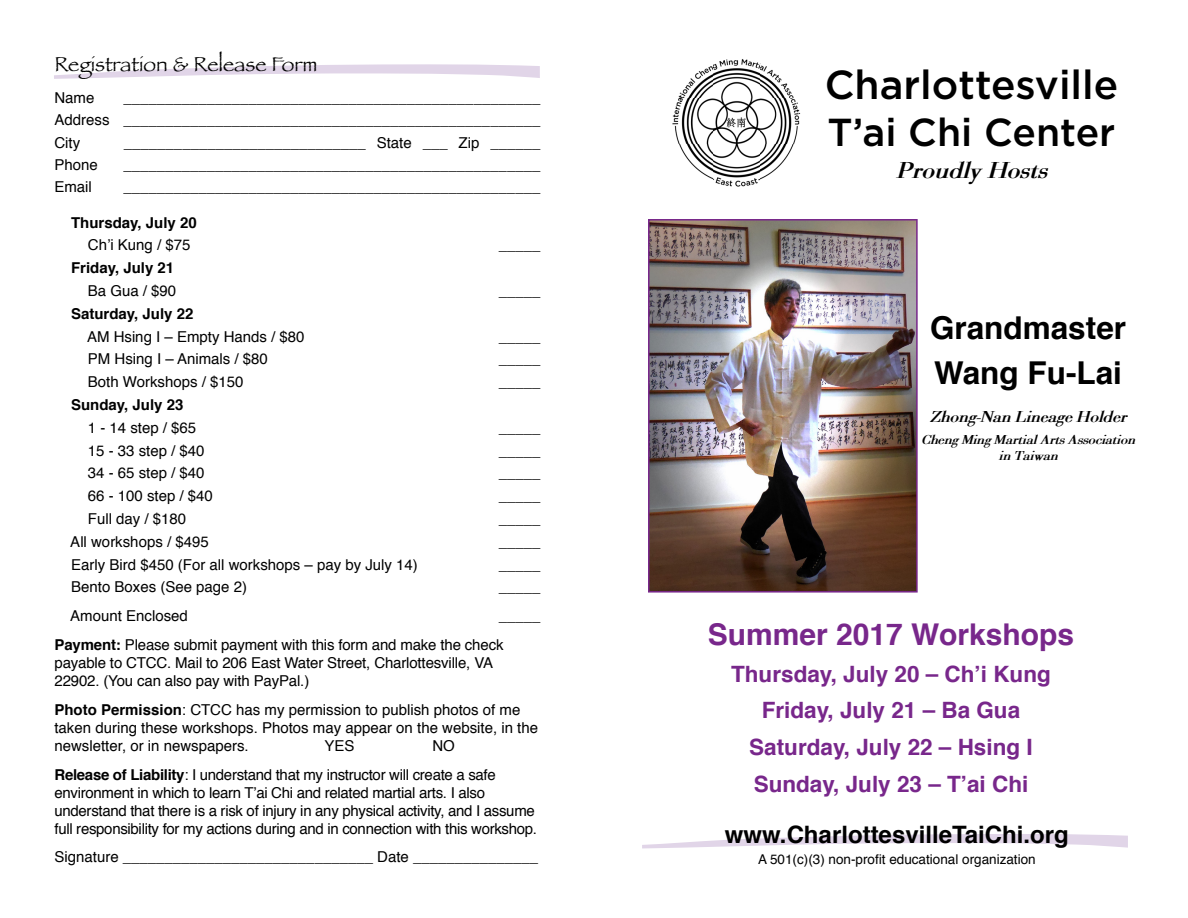
<style>
.page{position:relative;width:1188px;height:918px;background:#fff}
.page>*{position:absolute;margin:0;border:0;box-sizing:border-box;transform-origin:0 0}
.t1{font:500 40.5px "Gotham";color:#000}
.t2{font:500 39px "Gotham";color:#000}
.t3{font:700 31.5px/44.5px "Helvetica";color:#000}
.t4{font:700 30px "Helvetica";color:#78278b}
.t5{font:700 24px "Helvetica";color:#000}
.t6{font:italic 700 24px "Bodoni";color:#000}
.t7{font:700 22.5px/36.8px "Helvetica";color:#78278b;text-align:center}
.t8{font:21px "Papyrus";color:#000}
.t9{font:italic 700 16.5px "Bodoni";letter-spacing:-.01em;color:#000}
.t10{font:15px/18px "Helvetica";letter-spacing:-.01em;color:#000}
.t11{font:700 15px/22.4px "Helvetica";color:#000;text-align:justify}
.t12{font:13.5px "Helvetica";color:#000}
.t13{font:italic 700 13.5px/16.2px "Bodoni";letter-spacing:-.01em;color:#000;text-align:center}
.s1{font-weight:400}
.s2{font-weight:700}
</style>
<div class="page">
<svg style="left:642px;top:834px;width:486px;height:14px"></svg>
<img style="left:648px;top:219px;width:270px;height:374px">
<svg style="left:54px;top:64px;width:486px;height:15px"></svg>
<img style="left:672px;top:59px;width:129px;height:128px">
<h3 class="t8" style="left:54px;top:52px;width:264px">Registration &amp; Release Form</h3>
<p class="t10" style="left:54px;top:89px;width:42px">Name</p>
<p class="t11" style="left:54px;top:87px;width:487px;text-indent:69px">__________________________________________________ <span class="s1">Address _____</span>_____________________________________________ <span class="s1">City</span></p>
<p class="t11" style="left:124px;top:131px;width:418px"><span class="s1">_</span>____________________________ <span class="s1">State</span> ___ <span class="s1">Zip</span> ______</p>
<p class="t10" style="left:54px;top:156px;width:45px">Phone</p>
<p class="t11" style="left:123px;top:154px;width:418px"><span class="s1">__</span>________________________________________________</p>
<p class="t10" style="left:54px;top:178px;width:39px">Email</p>
<p class="t11" style="left:123px;top:176px;width:418px">__________________________________________________</p>
<p class="t11" style="left:71px;top:211px;width:127px">Thursday, July 20</p>
<p class="t10" style="left:88px;top:237px;width:104px">Ch’i Kung / $75</p>
<p class="t10" style="left:499px;top:237px;width:43px">_____</p>
<p class="t11" style="left:71px;top:257px;width:105px">Friday, July 21</p>
<p class="t10" style="left:88px;top:282px;width:90px">Ba Gua / $90</p>
<p class="t10" style="left:499px;top:282px;width:43px">_____</p>
<p class="t11" style="left:71px;top:302px;width:124px">Saturday, July 22</p>
<p class="t10" style="left:87px;top:328px;width:219px">AM Hsing I – Empty Hands / $80</p>
<p class="t10" style="left:499px;top:328px;width:43px">_____</p>
<p class="t10" style="left:88px;top:351px;width:182px">PM Hsing I – Animals / $80</p>
<p class="t10" style="left:499px;top:351px;width:43px">_____</p>
<p class="t10" style="left:88px;top:373px;width:157px">Both Workshops / $150</p>
<p class="t10" style="left:499px;top:373px;width:43px">_____</p>
<p class="t11" style="left:71px;top:394px;width:114px">Sunday, July 23</p>
<p class="t10" style="left:88px;top:419px;width:110px">1 - 14 step / $65</p>
<p class="t10" style="left:499px;top:419px;width:43px">_____</p>
<p class="t10" style="left:88px;top:442px;width:118px">15 - 33 step / $40</p>
<p class="t10" style="left:499px;top:442px;width:43px">_____</p>
<p class="t10" style="left:88px;top:465px;width:118px">34 - 65 step / $40</p>
<p class="t10" style="left:499px;top:465px;width:43px">_____</p>
<p class="t10" style="left:88px;top:487px;width:127px">66 - 100 step / $40</p>
<p class="t10" style="left:499px;top:487px;width:43px">_____</p>
<p class="t10" style="left:88px;top:510px;width:100px">Full day / $180</p>
<p class="t10" style="left:499px;top:510px;width:43px">_____</p>
<p class="t10" style="left:70px;top:533px;width:140px">All workshops / $495</p>
<p class="t10" style="left:499px;top:533px;width:43px">_____</p>
<p class="t10" style="left:71px;top:556px;width:348px">Early Bird $450 (For all workshops – pay by July 14)</p>
<p class="t10" style="left:499px;top:556px;width:43px">_____</p>
<p class="t10" style="left:71px;top:579px;width:177px">Bento Boxes (See page 2)</p>
<p class="t10" style="left:499px;top:579px;width:43px">_____</p>
<p class="t10" style="left:70px;top:607px;width:119px">Amount Enclosed</p>
<p class="t10" style="left:54px;top:602px;width:487px;line-height:28.8px;text-indent:444px">_____<br><span class="s2">Payment:</span> Please submit payment with this form and make the check</p>
<p class="t10" style="left:54px;top:654px;width:440px">payable to CTCC. Mail to 206 East Water Street, Charlottesville, VA<br>22902. (You can also pay with PayPal.)</p>
<p class="t10" style="left:54px;top:701px;width:485px"><span class="s2">Photo Permission</span>: CTCC has my permission to publish photos of me taken during these workshops. Photos may appear on the website, in the newsletter, or in newspapers.</p>
<p class="t10" style="left:54px;top:732px;width:443px;line-height:28.8px;text-indent:378px">NO<br><span class="s2">Release of Liability</span>: I understand that my instructor will create a safe</p>
<p class="t10" style="left:54px;top:784px;width:484px">environment in which to learn T’ai Chi and related martial arts. I also understand that there is a risk of injury in any physical activity, and I assume full responsibility for my actions during and in connection with this workshop.</p>
<p class="t10" style="left:54px;top:849px;width:485px">Signature ______________________________ Date _______________</p>
<p class="t10" style="left:324px;top:737px;width:32px">YES</p>
<h1 class="t1" style="left:825px;top:58px;width:295px">Charlottesville</h1>
<h2 class="t2" style="left:828px;top:107px;width:289px">T’ai Chi Center</h2>
<h3 class="t6" style="left:896px;top:157px;width:153px">Proudly Hosts</h3>
<h3 class="t3" style="left:930px;top:306px;width:198px">Grandmaster<br>Wang Fu-Lai</h3>
<p class="t9" style="left:930px;top:407px;width:198px">Zhong-Nan Lineage Holder</p>
<p class="t13" style="left:921px;top:432px;width:215px">Cheng Ming Martial Arts Association in Taiwan</p>
<h3 class="t4" style="left:708px;top:610px;width:368px">Summer 2017 Workshops</h3>
<h3 class="t7" style="left:731px;top:656px;width:321px">Thursday, July 20 – Ch’i Kung<br>Friday, July 21 – Ba Gua<br>Saturday, July 22 – Hsing I<br>Sunday, July 23 – T’ai Chi</h3>
<h3 class="t5" style="left:725px;top:815px;width:346px">www.CharlottesvilleTaiChi.org</h3>
<p class="t12" style="left:758px;top:849px;width:279px">A 501(c)(3) non-profit educational organization</p>
</div>
